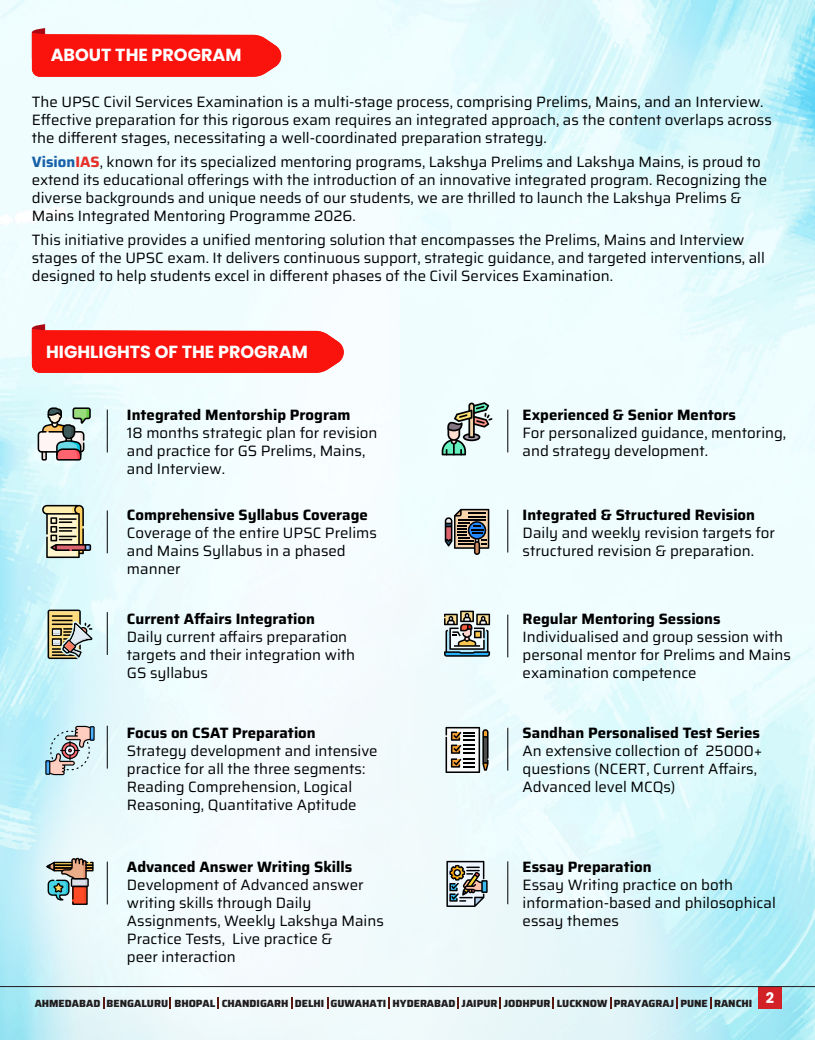
<style>
.page{position:relative;width:815px;height:1040px;background:#fff}
.page>*{position:absolute;margin:0;border:0;box-sizing:border-box;transform-origin:0 0}
.t1{font:700 17.5px "Poppins";color:#fff}
.t2{font:15px/18px "Saira";color:#000}
.t3{font:700 15px "Saira";color:#000}
.t4{font:800 10.38px "Saira";color:#211e1f}
.s1{font-weight:700;color:#1761a9}
.s2{font-weight:700;color:#e53129}
</style>
<div class="page">
<img style="left:0;top:0;width:815px;height:1040px">
<svg style="left:32px;top:28px;width:249px;height:49px;background:#f73531"></svg>
<svg style="left:32px;top:324px;width:312px;height:49px;background:#f83531"></svg>
<svg style="left:38px;top:407px;width:53px;height:53px;background:#a8aca5"></svg>
<svg style="left:441px;top:402px;width:51px;height:53px"></svg>
<svg style="left:42px;top:505px;width:49px;height:53px;background:#aca690"></svg>
<svg style="left:445px;top:509px;width:44px;height:46px"></svg>
<svg style="left:444px;top:610px;width:46px;height:46px"></svg>
<svg style="left:48px;top:609px;width:44px;height:50px;background:#a7a288"></svg>
<svg style="left:445px;top:727px;width:43px;height:46px"></svg>
<svg style="left:45px;top:726px;width:50px;height:49px;background:#b2bdc1"></svg>
<svg style="left:46px;top:857px;width:48px;height:48px;background:#a39b93"></svg>
<svg style="left:446px;top:861px;width:41px;height:46px;background:#8e928f"></svg>
<hr style="left:507px;top:409px;width:1px;height:43px;background:#000">
<hr style="left:107px;top:409px;width:1px;height:43px;background:#000">
<hr style="left:107px;top:510px;width:1px;height:43px;background:#000">
<hr style="left:107px;top:612px;width:1px;height:43px;background:#000">
<hr style="left:107px;top:725px;width:1px;height:43px;background:#000">
<hr style="left:107px;top:861px;width:1px;height:43px;background:#000">
<hr style="left:507px;top:510px;width:1px;height:42px;background:#000">
<hr style="left:507px;top:614px;width:1px;height:43px;background:#000">
<hr style="left:507px;top:728px;width:1px;height:42px;background:#000">
<hr style="left:507px;top:861px;width:1px;height:43px;background:#000">
<div style="left:758px;top:987px;width:24px;height:21px;background:#d32128"></div>
<svg style="left:103px;top:996px;width:1px;height:12px"></svg>
<svg style="left:169px;top:996px;width:1px;height:12px"></svg>
<svg style="left:327px;top:996px;width:1px;height:12px"></svg>
<svg style="left:291px;top:996px;width:1px;height:12px"></svg>
<svg style="left:218px;top:996px;width:1px;height:12px"></svg>
<svg style="left:388px;top:996px;width:2px;height:12px"></svg>
<svg style="left:457px;top:996px;width:1px;height:12px"></svg>
<svg style="left:499px;top:996px;width:2px;height:12px"></svg>
<svg style="left:552px;top:996px;width:2px;height:12px"></svg>
<svg style="left:610px;top:996px;width:1px;height:12px"></svg>
<svg style="left:676px;top:996px;width:2px;height:12px"></svg>
<svg style="left:710px;top:996px;width:1px;height:12px"></svg>
<hr style="left:0;top:986px;width:815px;height:1px;background:#211e1f">
<p class="t1" style="left:51px;top:45px;width:192px">ABOUT THE PROGRAM</p>
<p class="t2" style="left:32px;top:92px;width:741px">The UPSC Civil Services Examination is a multi-stage process, comprising Prelims, Mains, and an Interview.<br>Effective preparation for this rigorous exam requires an integrated approach, as the content overlaps across the different stages, necessitating a well-coordinated preparation strategy.</p>
<p class="t2" style="left:32px;top:152px;width:737px"><span class="s1">Vision</span><span class="s2">IAS</span>, known for its specialized mentoring programs, Lakshya Prelims and Lakshya Mains, is proud to extend its educational offerings with the introduction of an innovative integrated program. Recognizing the diverse backgrounds and unique needs of our students, we are thrilled to launch the Lakshya Prelims &amp; Mains Integrated Mentoring Programme 2026.</p>
<p class="t2" style="left:32px;top:230px;width:734px">This initiative provides a unified mentoring solution that encompasses the Prelims, Mains and Interview stages of the UPSC exam. It delivers continuous support, strategic guidance, and targeted interventions, all designed to help students excel in different phases of the Civil Services Examination.</p>
<p class="t1" style="left:46px;top:342px;width:263px">HIGHLIGHTS OF THE PROGRAM</p>
<p class="t3" style="left:127px;top:403px;width:225px">Integrated Mentorship Program</p>
<p class="t2" style="left:127px;top:423px;width:252px">18 months strategic plan for revision and practice for GS Prelims, Mains, and Interview.</p>
<p class="t3" style="left:127px;top:503px;width:242px">Comprehensive Syllabus Coverage</p>
<p class="t2" style="left:127px;top:523px;width:251px">Coverage of the entire UPSC Prelims and Mains Syllabus in a phased manner</p>
<p class="t3" style="left:127px;top:607px;width:189px">Current Affairs Integration</p>
<p class="t2" style="left:127px;top:627px;width:230px">Daily current affairs preparation targets and their integration with<br>GS syllabus</p>
<p class="t3" style="left:127px;top:720px;width:190px">Focus on CSAT Preparation</p>
<p class="t2" style="left:127px;top:740px;width:252px">Strategy development and intensive practice for all the three segments:<br>Reading Comprehension, Logical Reasoning, Quantitative Aptitude</p>
<p class="t3" style="left:127px;top:854px;width:227px">Advanced Answer Writing Skills</p>
<p class="t2" style="left:127px;top:874px;width:258px">Development of Advanced answer writing skills through Daily<br>Assignments, Weekly Lakshya Mains<br>Practice Tests, Live practice &amp;<br>peer interaction</p>
<p class="t3" style="left:522px;top:403px;width:215px">Experienced &amp; Senior Mentors</p>
<p class="t2" style="left:522px;top:423px;width:265px">For personalized guidance, mentoring, and strategy development.</p>
<p class="t3" style="left:522px;top:503px;width:234px">Integrated &amp; Structured Revision</p>
<p class="t2" style="left:522px;top:523px;width:254px">Daily and weekly revision targets for structured revision &amp; preparation.</p>
<p class="t3" style="left:522px;top:607px;width:199px">Regular Mentoring Sessions</p>
<p class="t2" style="left:522px;top:627px;width:270px">Individualised and group session with personal mentor for Prelims and Mains examination competence</p>
<p class="t3" style="left:522px;top:720px;width:239px">Sandhan Personalised Test Series</p>
<p class="t2" style="left:522px;top:740px;width:241px">An extensive collection of 25000+ questions (NCERT, Current Affairs,<br>Advanced level MCQs)</p>
<p class="t3" style="left:522px;top:854px;width:130px">Essay Preparation</p>
<p class="t2" style="left:522px;top:874px;width:255px">Essay Writing practice on both information-based and philosophical essay themes</p>
<p class="t4" style="left:35px;top:994px;width:741px">AHMEDABAD BENGALURU BHOPAL CHANDIGARH DELHI GUWAHATI HYDERABAD JAIPUR JODHPUR LUCKNOW PRAYAGRAJ PUNE RANCHI <sup>2</sup></p>
</div>
